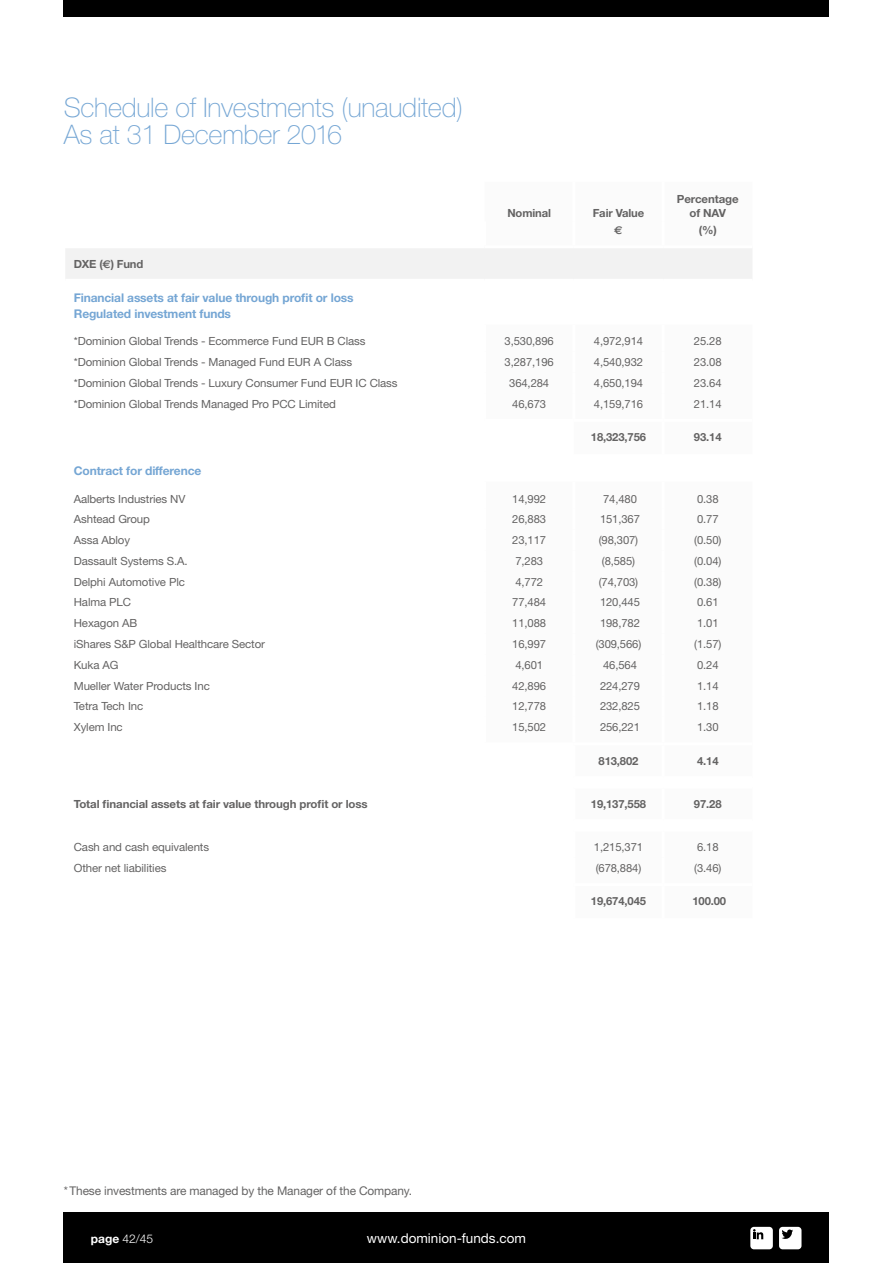
<style>
.page{position:relative;width:893px;height:1263px;background:#fff}
.page>*{position:absolute;margin:0;border:0;box-sizing:border-box;transform-origin:0 0}
.t1{font:100 27px/27px "Helvetica Neue";letter-spacing:-.01em;color:#75a6d4}
.t2{font:13.5px "Minion Pro";color:#fff}
.t3{font:13.5px "Helvetica Neue";color:#fff}
.t4{font:700 12px/16.5px "Helvetica Neue";letter-spacing:-.01em;color:#75a6d4}
.t5{font:12px "Helvetica Neue";letter-spacing:-.01em;color:#646363}
.t6{font:300 12px "Helvetica Neue";color:#fff}
.t7{font:11.25px "Helvetica Neue";letter-spacing:-.01em;color:#646363}
.t8{font:700 11.25px/14.2px "Helvetica Neue";letter-spacing:-.01em;color:#646363;text-align:center}
.t9{font:700 11.25px "Euro Sans";color:#646363}
.s1{font-family:"Euro Sans"}
.s2{font-weight:700}
</style>
<div class="page">
<div style="left:64px;top:0;width:765px;height:17px;background:#000"></div>
<div style="left:66px;top:249px;width:686px;height:30px;background:#f2f2f2"></div>
<div style="left:64px;top:1212px;width:765px;height:51px;background:#000"></div>
<div style="left:779px;top:1227px;width:22px;height:22px;background:#fff;border-radius:4px"></div>
<svg style="left:782px;top:1229px;width:11px;height:10px"></svg>
<div style="left:750px;top:1227px;width:23px;height:22px;background:#fff;border-radius:4px"></div>
<svg style="left:753px;top:1229px;width:10px;height:10px"></svg>
<h1 class="t1" style="left:64px;top:94px;width:401px">Schedule of Investments (unaudited)<br>As at 31 December 2016</h1>
<p class="t8" style="left:507px;top:206px;width:45px">Nominal</p>
<p class="t8" style="left:593px;top:206px;width:53px">Fair Value</p>
<p class="t8" style="left:677px;top:191px;width:63px">Percentage of NAV</p>
<p class="t9" style="left:614px;top:223px;width:10px">€</p>
<p class="t8" style="left:699px;top:222px;width:20px">(%)</p>
<p class="t8" style="left:74px;top:256px;width:71px">DXE (<span class="s1">€</span>) Fund</p>
<p class="t4" style="left:74px;top:289px;width:281px">Financial assets at fair value through profit or loss<br>Regulated investment funds</p>
<p class="t7" style="left:74px;top:335px;width:293px">*Dominion Global Trends - Ecommerce Fund EUR B Class</p>
<p class="t7" style="left:505px;top:335px;width:51px">3,530,896</p>
<p class="t7" style="left:594px;top:335px;width:51px">4,972,914</p>
<p class="t7" style="left:694px;top:335px;width:29px">25.28</p>
<p class="t7" style="left:74px;top:355px;width:280px">*Dominion Global Trends - Managed Fund EUR A Class</p>
<p class="t7" style="left:505px;top:355px;width:51px">3,287,196</p>
<p class="t7" style="left:594px;top:355px;width:51px">4,540,932</p>
<p class="t7" style="left:694px;top:355px;width:29px">23.08</p>
<p class="t7" style="left:74px;top:376px;width:325px">*Dominion Global Trends - Luxury Consumer Fund EUR IC Class</p>
<p class="t7" style="left:509px;top:376px;width:41px">364,284</p>
<p class="t7" style="left:594px;top:376px;width:51px">4,650,194</p>
<p class="t7" style="left:694px;top:376px;width:29px">23.64</p>
<p class="t7" style="left:74px;top:397px;width:264px">*Dominion Global Trends Managed Pro PCC Limited</p>
<p class="t7" style="left:512px;top:397px;width:35px">46,673</p>
<p class="t7" style="left:594px;top:397px;width:51px">4,159,716</p>
<p class="t7" style="left:694px;top:397px;width:29px">21.14</p>
<p class="t8" style="left:591px;top:430px;width:57px">18,323,756</p>
<p class="t8" style="left:694px;top:430px;width:29px">93.14</p>
<p class="t4" style="left:74px;top:462px;width:129px">Contract for difference</p>
<p class="t7" style="left:74px;top:492px;width:113px">Aalberts Industries NV</p>
<p class="t7" style="left:512px;top:492px;width:35px">14,992</p>
<p class="t7" style="left:603px;top:492px;width:35px">74,480</p>
<p class="t7" style="left:697px;top:492px;width:23px">0.38</p>
<p class="t7" style="left:74px;top:513px;width:78px">Ashtead Group</p>
<p class="t7" style="left:512px;top:513px;width:35px">26,883</p>
<p class="t7" style="left:600px;top:513px;width:41px">151,367</p>
<p class="t7" style="left:697px;top:513px;width:23px">0.77</p>
<p class="t7" style="left:74px;top:533px;width:58px">Assa Abloy</p>
<p class="t7" style="left:512px;top:533px;width:35px">23,117</p>
<p class="t7" style="left:599px;top:533px;width:41px">(98,307)</p>
<p class="t7" style="left:694px;top:533px;width:29px">(0.50)</p>
<p class="t7" style="left:74px;top:554px;width:115px">Dassault Systems S.A.</p>
<p class="t7" style="left:515px;top:554px;width:29px">7,283</p>
<p class="t7" style="left:602px;top:554px;width:35px">(8,585)</p>
<p class="t7" style="left:694px;top:554px;width:29px">(0.04)</p>
<p class="t7" style="left:74px;top:575px;width:113px">Delphi Automotive Plc</p>
<p class="t7" style="left:515px;top:575px;width:29px">4,772</p>
<p class="t7" style="left:599px;top:575px;width:41px">(74,703)</p>
<p class="t7" style="left:694px;top:575px;width:29px">(0.38)</p>
<p class="t7" style="left:74px;top:596px;width:59px">Halma PLC</p>
<p class="t7" style="left:512px;top:596px;width:35px">77,484</p>
<p class="t7" style="left:600px;top:596px;width:41px">120,445</p>
<p class="t7" style="left:697px;top:596px;width:23px">0.61</p>
<p class="t7" style="left:74px;top:616px;width:65px">Hexagon AB</p>
<p class="t7" style="left:512px;top:616px;width:35px">11,088</p>
<p class="t7" style="left:600px;top:616px;width:41px">198,782</p>
<p class="t7" style="left:697px;top:616px;width:23px">1.01</p>
<p class="t7" style="left:74px;top:637px;width:193px">iShares S&amp;P Global Healthcare Sector</p>
<p class="t7" style="left:512px;top:637px;width:35px">16,997</p>
<p class="t7" style="left:596px;top:637px;width:47px">(309,566)</p>
<p class="t7" style="left:694px;top:637px;width:29px">(1.57)</p>
<p class="t7" style="left:74px;top:658px;width:46px">Kuka AG</p>
<p class="t7" style="left:515px;top:658px;width:29px">4,601</p>
<p class="t7" style="left:603px;top:658px;width:35px">46,564</p>
<p class="t7" style="left:697px;top:658px;width:23px">0.24</p>
<p class="t7" style="left:74px;top:679px;width:138px">Mueller Water Products Inc</p>
<p class="t7" style="left:512px;top:679px;width:35px">42,896</p>
<p class="t7" style="left:600px;top:679px;width:41px">224,279</p>
<p class="t7" style="left:697px;top:679px;width:23px">1.14</p>
<p class="t7" style="left:74px;top:700px;width:71px">Tetra Tech Inc</p>
<p class="t7" style="left:512px;top:700px;width:35px">12,778</p>
<p class="t7" style="left:600px;top:700px;width:41px">232,825</p>
<p class="t7" style="left:697px;top:700px;width:23px">1.18</p>
<p class="t7" style="left:74px;top:720px;width:51px">Xylem Inc</p>
<p class="t7" style="left:512px;top:720px;width:35px">15,502</p>
<p class="t7" style="left:600px;top:720px;width:41px">256,221</p>
<p class="t7" style="left:697px;top:720px;width:23px">1.30</p>
<p class="t8" style="left:598px;top:753px;width:41px">813,802</p>
<p class="t8" style="left:697px;top:753px;width:23px">4.14</p>
<p class="t8" style="left:74px;top:796px;width:295px">Total financial assets at fair value through profit or loss</p>
<p class="t8" style="left:591px;top:796px;width:57px">19,137,558</p>
<p class="t8" style="left:694px;top:796px;width:29px">97.28</p>
<p class="t7" style="left:74px;top:840px;width:137px">Cash and cash equivalents</p>
<p class="t7" style="left:594px;top:840px;width:51px">1,215,371</p>
<p class="t7" style="left:697px;top:840px;width:23px">6.18</p>
<p class="t7" style="left:74px;top:861px;width:94px">Other net liabilities</p>
<p class="t7" style="left:596px;top:861px;width:47px">(678,884)</p>
<p class="t7" style="left:694px;top:861px;width:29px">(3.46)</p>
<p class="t8" style="left:591px;top:894px;width:57px">19,674,045</p>
<p class="t8" style="left:692px;top:894px;width:35px">100.00</p>
<p class="t5" style="left:64px;top:1183px;width:350px">*These investments are managed by the Manager of the Company.</p>
<p class="t6" style="left:91px;top:1231px;width:64px"><span class="s2">page</span> 42/45</p>
<p class="t3" style="left:367px;top:1230px;width:51px">www.do</p>
<p class="t3" style="left:441px;top:1230px;width:9px">o</p>
<p class="t3" style="left:496px;top:1230px;width:32px">.com</p>
<p class="t2" style="left:374px;top:1229px;width:147px">www.dominion-funds.com</p>
</div>
